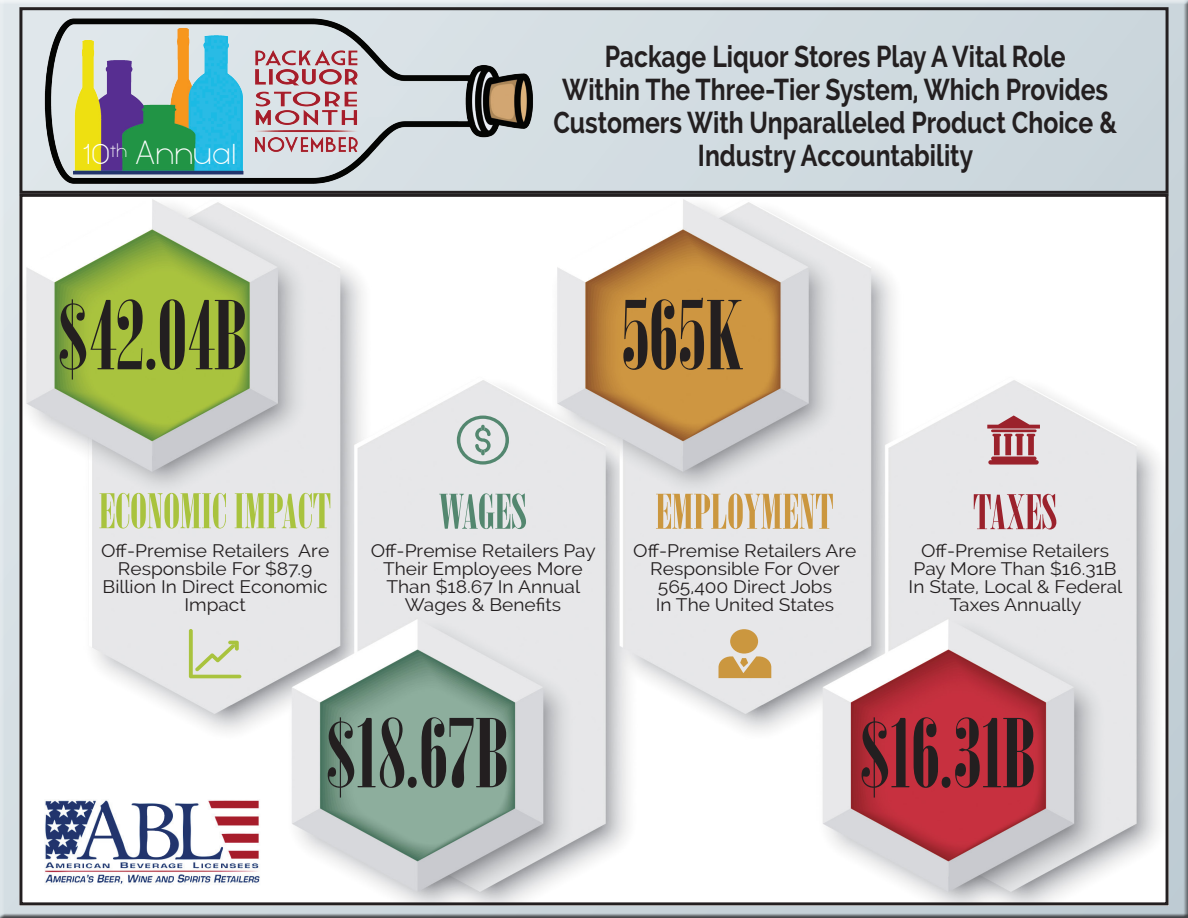
<style>
.page{position:relative;width:1188px;height:918px;background:#fff}
.page>*{position:absolute;margin:0;border:0;box-sizing:border-box;transform-origin:0 0}
.t1{font:94.5px "Onyx";color:#231f20;scale:1.06 1}
.t2{font:47.55px "Onyx";color:#a9c33e;scale:1.12 1}
.t3{font:47.55px "Onyx";color:#cb973f;scale:1.12 1}
.t4{font:47.55px "Onyx";color:#53876f;scale:1.12 1}
.t5{font:47.55px "Onyx";color:#9b222c;scale:1.12 1}
.t6{font:700 30px "Raleway";color:#231f20;scale:.82 1}
.t7{font:20.85px "Aspex";color:#fff}
.t8{font:18px/18px "Raleway";color:#231f20;text-align:center;scale:1.06 1}
</style>
<div class="page">
<div style="left:0;top:0;width:1188px;height:918px;background:#231f20;opacity:.75"></div>
<img style="left:23px;top:198px;width:1142px;height:703px">
<svg style="left:457px;top:416px;width:52px;height:49px;background:#beccc7"></svg>
<svg style="left:987px;top:415px;width:53px;height:50px;background:#bf8187"></svg>
<div style="left:730px;top:629px;width:28px;height:25px;background:#cb973f;border-radius:50%"></div>
<svg style="left:719px;top:656px;width:52px;height:22px"></svg>
<div style="left:19px;top:7px;width:1150px;height:187px;border:3px solid #231f20"></div>
<svg style="left:189px;top:629px;width:52px;height:49px;background:#d8dec0"></svg>
<img style="left:39px;top:12px;width:499px;height:178px">
<img style="left:44px;top:799px;width:216px;height:86px">
<div style="left:369px;top:86px;width:94px;height:31px;background:#d8e1e6"></div>
<p class="t6" style="left:605px;top:39px;width:564px">Package Liquor Stores Play A Vital Role</p>
<p class="t6" style="left:562px;top:72px;width:667px">Within The Three-Tier System, Which Provides</p>
<p class="t6" style="left:553px;top:105px;width:689px">Customers With Unparalleled Product Choice &amp;</p>
<p class="t7" style="left:83px;top:145px;width:155px">10<sup>th</sup> Annual</p>
<p class="t6" style="left:698px;top:138px;width:337px">Industry Accountability</p>
<p class="t1" style="left:58px;top:281px;width:180px">$42.04B</p>
<p class="t1" style="left:621px;top:281px;width:117px">565K</p>
<p class="t2" style="left:99px;top:484px;width:209px">ECONOMIC IMPACT</p>
<p class="t8" style="left:101px;top:541px;width:217px">Off-Premise Retailers Are<br>Responsbile For $87.9<br>Billion In Direct Economic<br>Impact</p>
<p class="t4" style="left:439px;top:484px;width:80px">WAGES</p>
<p class="t8" style="left:371px;top:541px;width:214px">Off-Premise Retailers Pay<br>Their Employees More<br>Than $18.67 In Annual<br>Wages &amp; Benefits</p>
<p class="t3" style="left:656px;top:484px;width:160px">EMPLOYMENT</p>
<p class="t8" style="left:633px;top:542px;width:212px">Off-Premise Retailers Are<br>Responsible For Over<br>565,400 Direct Jobs</p>
<p class="t8" style="left:656px;top:596px;width:170px">In The United States</p>
<p class="t5" style="left:973px;top:485px;width:76px">TAXES</p>
<p class="t8" style="left:909px;top:542px;width:203px">Off-Premise Retailers<br>Pay More Than $16.31B<br>In State, Local &amp; Federal<br>Taxes Annually</p>
<p class="t1" style="left:326px;top:699px;width:174px">$18.67B</p>
<p class="t1" style="left:860px;top:699px;width:168px">$16.31B</p>
</div>
